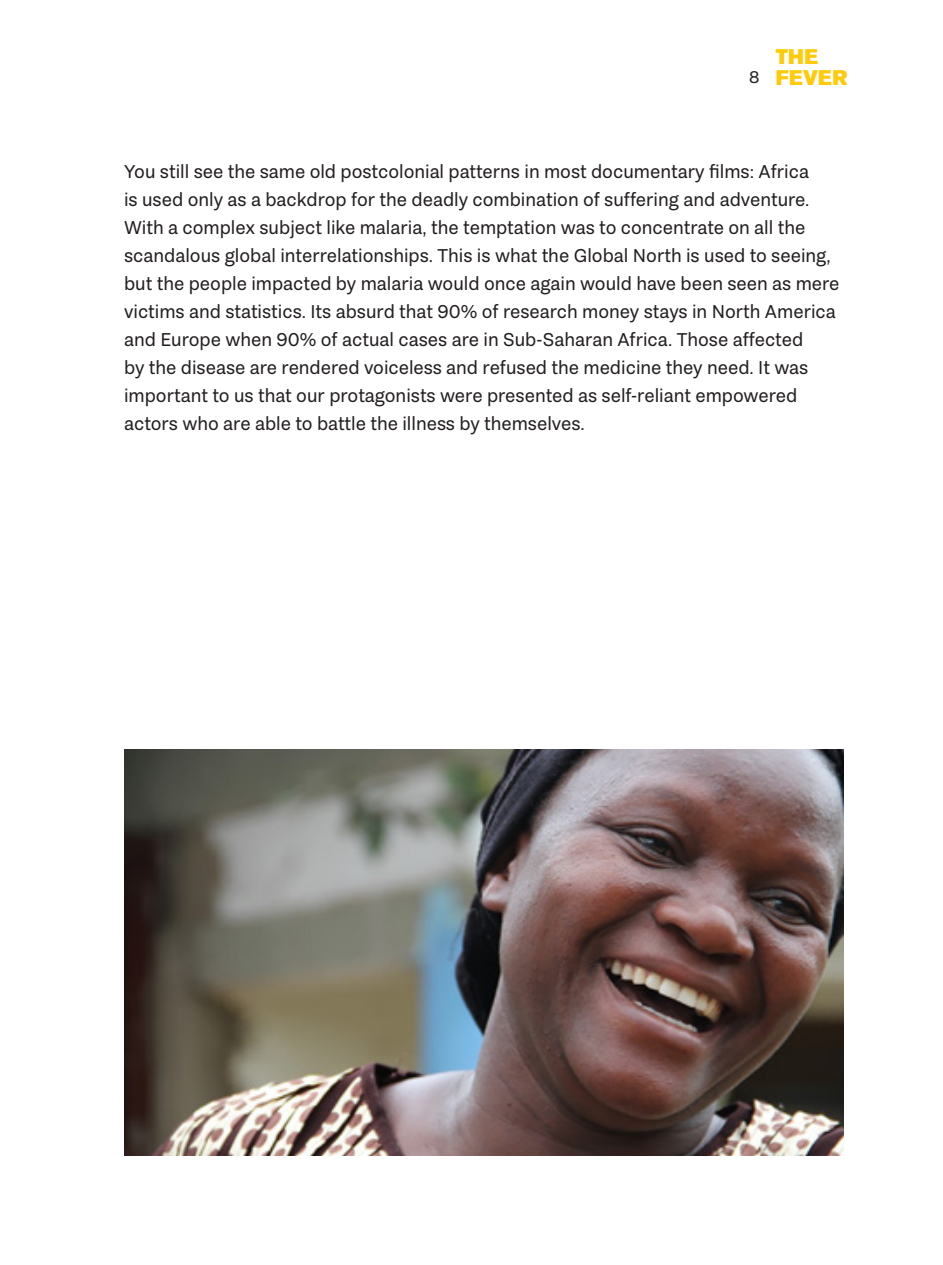
<style>
.page{position:relative;width:943px;height:1265px;background:#fff}
.page>*{position:absolute;margin:0;border:0;box-sizing:border-box;transform-origin:0 0}
.t1{font:21px/21px "Akzidenz Grotesk BE Super";letter-spacing:.015em;color:#feca0a}
.t2{font:19.25px/28px "Passenger Sans";color:#231f20}
.t3{font:17.5px "Passenger Sans";color:#231f20}
</style>
<div class="page">
<img style="left:124px;top:749px;width:719px;height:407px">
<p class="t3" style="left:749px;top:67px;width:12px">8</p>
<p class="t1" style="left:775px;top:46px;width:73px">THE<br>FEVER</p>
<p class="t2" style="left:124px;top:158px;width:717px">You still see the same old postcolonial patterns in most documentary films: Africa<br>is used only as a backdrop for the deadly combination of suffering and adventure.<br>With a complex subject like malaria, the temptation was to concentrate on all the scandalous global interrelationships. This is what the Global North is used to seeing, but the people impacted by malaria would once again would have been seen as mere victims and statistics. Its absurd that 90% of research money stays in North America and Europe when 90% of actual cases are in Sub-Saharan Africa. Those affected<br>by the disease are rendered voiceless and refused the medicine they need. It was important to us that our protagonists were presented as self-reliant empowered actors who are able to battle the illness by themselves.</p>
</div>
